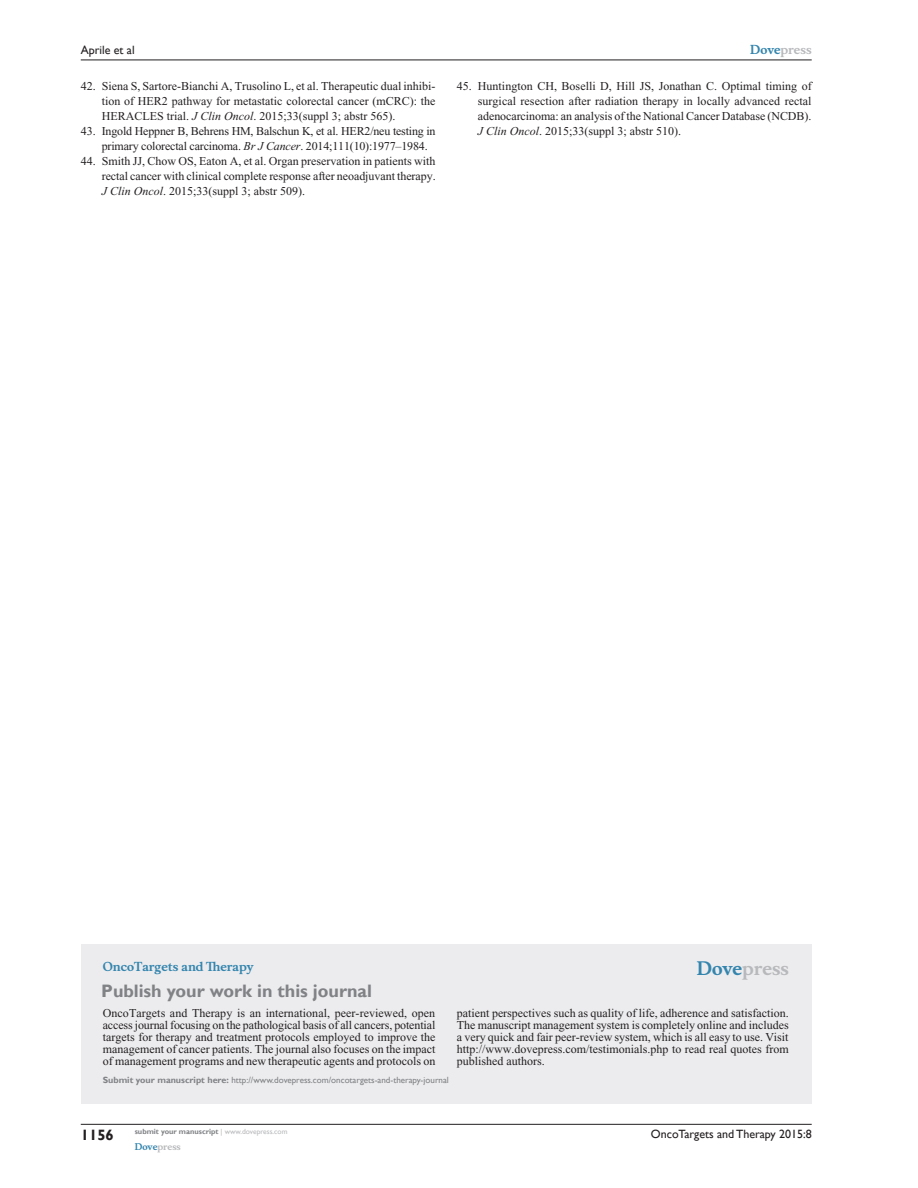
<style>
.page{position:relative;width:918px;height:1188px;background:#fff}
.page>*{position:absolute;margin:0;border:0;box-sizing:border-box;transform-origin:0 0}
.PromBx-H1{font:700 18px "Gill Sans";color:#808285}
.PromBx-Brand{font:700 18px "Musee";color:#b8b9bc}
.t1{font:700 15px "Gill Sans";color:#231f20}
.RefNL2{font:12px/15px "Times New Roman";letter-spacing:-.005em;color:#231f20;text-align:justify}
.PromBx-Tx{font:12px/12px "Times New Roman";color:#231f20;text-align:justify}
.t2{font:12px "Gill Sans";color:#231f20}
.PromBx-JrnlName{font:700 12px "Musee";color:#3485ae}
.t3{font:700 12px "Musee";color:#b8b9bc}
.PromBx-SubmitMssWebA{font:9px "Gill Sans";color:#808285}
.t4{font:700 9px "Musee";color:#b8b9bc}
.t5{font:700 7.5px "Gill Sans";color:#808285}
.s1{font-style:italic}
.s2{color:#3485ae}
.s3{font-weight:700}
.s4{font-weight:400;color:#b8b9bc}
</style>
<div class="page">
<div style="left:81px;top:944px;width:731px;height:159px;background:#ececee"></div>
<hr style="left:81px;top:1124px;width:731px;height:1px;background:#231f20">
<hr style="left:81px;top:60px;width:731px;height:1px;background:#231f20">
<p class="t2" style="left:81px;top:43px;width:55px">Aprile et al</p>
<p class="RefNL2" style="left:102px;top:79px;width:335px;text-indent:-21px">42. Siena S, Sartore-Bianchi A, Trusolino L, et al. Therapeutic dual inhibi&shy;tion of HER2 pathway for metastatic colorectal cancer (mCRC): the HERACLES trial. <span class="s1">J Clin Oncol</span>. 2015;33(suppl 3; abstr 565).</p>
<p class="RefNL2" style="left:102px;top:124px;width:335px;text-indent:-21px">43. Ingold Heppner B, Behrens HM, Balschun K, et al. HER2/neu testing in primary colorectal carcinoma. <span class="s1">Br J Cancer</span>. 2014;111(10):1977–1984.</p>
<p class="RefNL2" style="left:102px;top:154px;width:335px;text-indent:-21px">44. Smith JJ, Chow OS, Eaton A, et al. Organ preservation in patients with rectal cancer with clinical complete response after neoadjuvant therapy.<br><span class="s1">J Clin Oncol</span>. 2015;33(suppl 3; abstr 509).</p>
<p class="t3" style="left:750px;top:43px;width:63px"><span class="s2">Dove</span>press</p>
<p class="RefNL2" style="left:478px;top:79px;width:335px;text-indent:-21px">45. Huntington CH, Boselli D, Hill JS, Jonathan C. Optimal timing of surgical resection after radiation therapy in locally advanced rectal adenocarcinoma: an analysis of the National Cancer Database (NCDB).<br><span class="s1">J Clin Oncol</span>. 2015;33(suppl 3; abstr 510).</p>
<p class="PromBx-JrnlName" style="left:103px;top:959px;width:152px">OncoTargets and Therapy</p>
<p class="PromBx-H1" style="left:101px;top:980px;width:272px">Publish your work in this journal</p>
<p class="PromBx-Brand" style="left:697px;top:958px;width:94px"><span class="s2">Dove</span>press</p>
<p class="PromBx-Tx" style="left:103px;top:1007px;width:334px">OncoTargets and Therapy is an international, peer-reviewed, open access journal focusing on the pathological basis of all cancers, potential targets for therapy and treatment protocols employed to improve the management of cancer patients. The journal also focuses on the impact of management programs and new therapeutic agents and protocols on</p>
<p class="PromBx-Tx" style="left:457px;top:1007px;width:333px">patient perspectives such as quality of life, adherence and satisfaction.<br>The manuscript management system is completely online and includes a very quick and fair peer-review system, which is all easy to use. Visit http://www.dovepress.com/testimonials.php to read real quotes from published authors.</p>
<p class="PromBx-SubmitMssWebA" style="left:103px;top:1075px;width:348px"><span class="s3">Submit your manuscript here:</span> http://www.dovepress.com/oncotargets-and-therapy-journal</p>
<p class="t1" style="left:81px;top:1126px;width:35px">1156</p>
<p class="t5" style="left:135px;top:1127px;width:154px">submit your manuscript <span class="s4">| www.dovepress.com</span></p>
<p class="t4" style="left:135px;top:1141px;width:48px"><span class="s2">Dove</span>press</p>
<p class="t2" style="left:651px;top:1127px;width:162px">OncoTargets and Therapy 2015:8</p>
</div>
